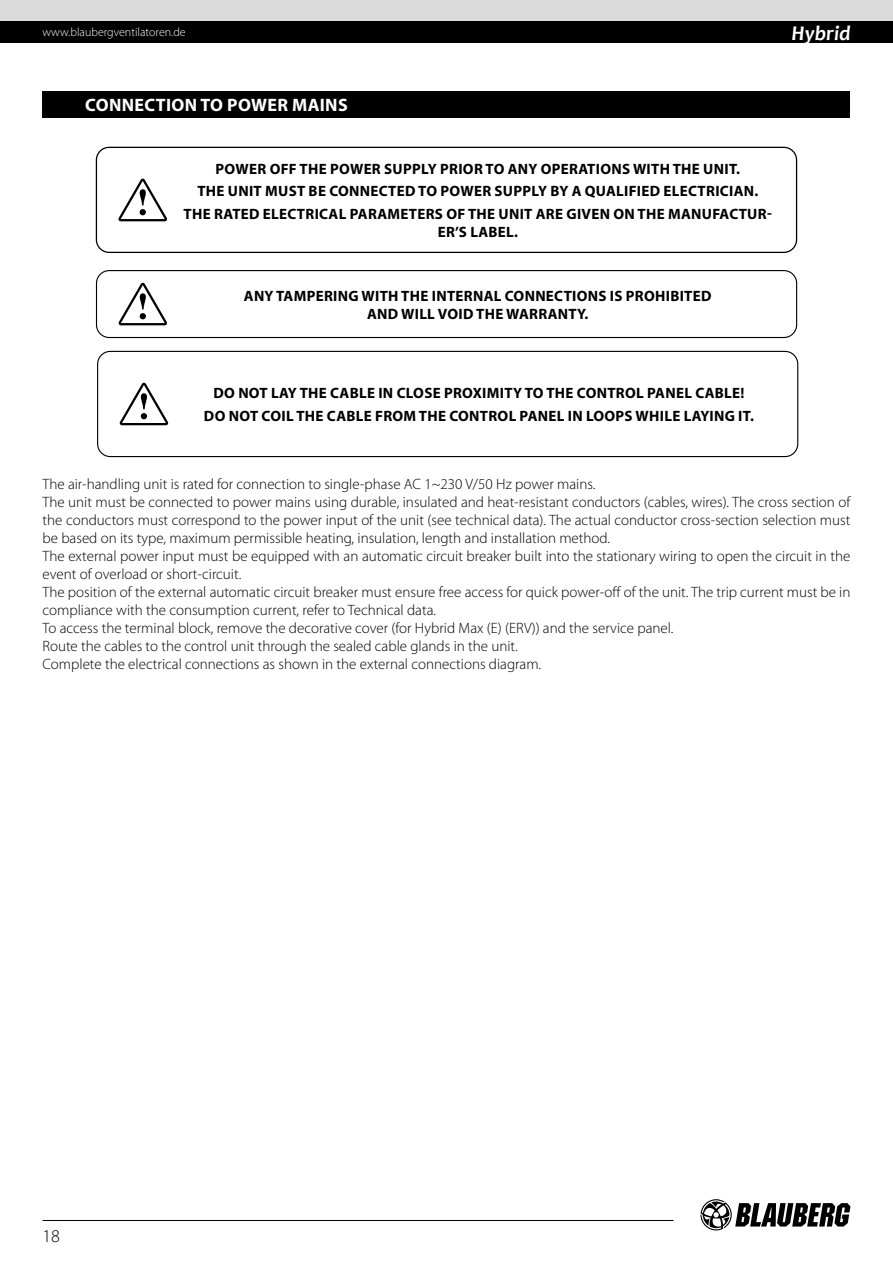
<style>
.page{position:relative;width:893px;height:1263px;background:#fff}
.page>*{position:absolute;margin:0;border:0;box-sizing:border-box;transform-origin:0 0}
.t1{font:italic 700 21px "Candara";color:#fff}
.t2{font:700 18px "Myriad Pro";letter-spacing:.02em;color:#fff}
.t3{font:300 18px "Myriad Pro";color:#000}
.t4{font:300 15px/18px "Myriad Pro";color:#000}
.t5{font:700 15px/22.2px "Myriad Pro";letter-spacing:.02em;color:#000;text-align:center}
.t6{font:300 12px "Myriad Pro";color:#fff}
</style>
<div class="page">
<div style="left:0;top:0;width:893px;height:21px;background:#dadada"></div>
<div style="left:0;top:21px;width:893px;height:22px;background:#000"></div>
<svg style="left:700px;top:1199px;width:150px;height:31px"></svg>
<hr style="left:43px;top:1220px;width:631px;height:1px;background:#000">
<div style="left:43px;top:91px;width:807px;height:27px;background:#000"></div>
<div style="left:96px;top:147px;width:701px;height:106px;border:1px solid #000;border-radius:13px"></div>
<svg style="left:118px;top:179px;width:49px;height:42px"></svg>
<div style="left:96px;top:270px;width:701px;height:68px;border:1px solid #000;border-radius:13px"></div>
<svg style="left:118px;top:283px;width:49px;height:42px"></svg>
<div style="left:97px;top:351px;width:701px;height:106px;border:1px solid #000;border-radius:13px"></div>
<svg style="left:120px;top:383px;width:48px;height:42px"></svg>
<p class="t6" style="left:43px;top:26px;width:145px">www.blaubergventilatoren.de</p>
<h1 class="t1" style="left:792px;top:20px;width:60px">Hybrid</h1>
<p class="t2" style="left:85px;top:93px;width:264px">CONNECTION TO POWER MAINS</p>
<p class="t5" style="left:184px;top:158px;width:590px">POWER OFF THE POWER SUPPLY PRIOR TO ANY OPERATIONS WITH THE UNIT.<br>THE UNIT MUST BE CONNECTED TO POWER SUPPLY BY A QUALIFIED ELECTRICIAN.<br>THE RATED ELECTRICAL PARAMETERS OF THE UNIT ARE GIVEN ON THE MANUFACTUR-</p>
<p class="t5" style="left:438px;top:220px;width:82px">ER’S LABEL.</p>
<p class="t5" style="left:244px;top:286px;width:469px;line-height:18px">ANY TAMPERING WITH THE INTERNAL CONNECTIONS IS PROHIBITED<br>AND WILL VOID THE WARRANTY.</p>
<p class="t5" style="left:204px;top:382px;width:551px">DO NOT LAY THE CABLE IN CLOSE PROXIMITY TO THE CONTROL PANEL CABLE!<br>DO NOT COIL THE CABLE FROM THE CONTROL PANEL IN LOOPS WHILE LAYING IT.</p>
<p class="t4" style="left:43px;top:475px;width:809px">The air-handling unit is rated for connection to single-phase AC 1~230 V/50 Hz power mains.<br>The unit must be connected to power mains using durable, insulated and heat-resistant conductors (cables, wires). The cross section of the conductors must correspond to the power input of the unit (see technical data). The actual conductor cross-section selection must be based on its type, maximum permissible heating, insulation, length and installation method.<br>The external power input must be equipped with an automatic circuit breaker built into the stationary wiring to open the circuit in the event of overload or short-circuit.<br>The position of the external automatic circuit breaker must ensure free access for quick power-off of the unit. The trip current must be in compliance with the consumption current, refer to Technical data.<br>To access the terminal block, remove the decorative cover (for Hybrid Max (E) (ERV)) and the service panel.<br>Route the cables to the control unit through the sealed cable glands in the unit.<br>Complete the electrical connections as shown in the external connections diagram.</p>
<p class="t3" style="left:43px;top:1226px;width:19px">18</p>
</div>
